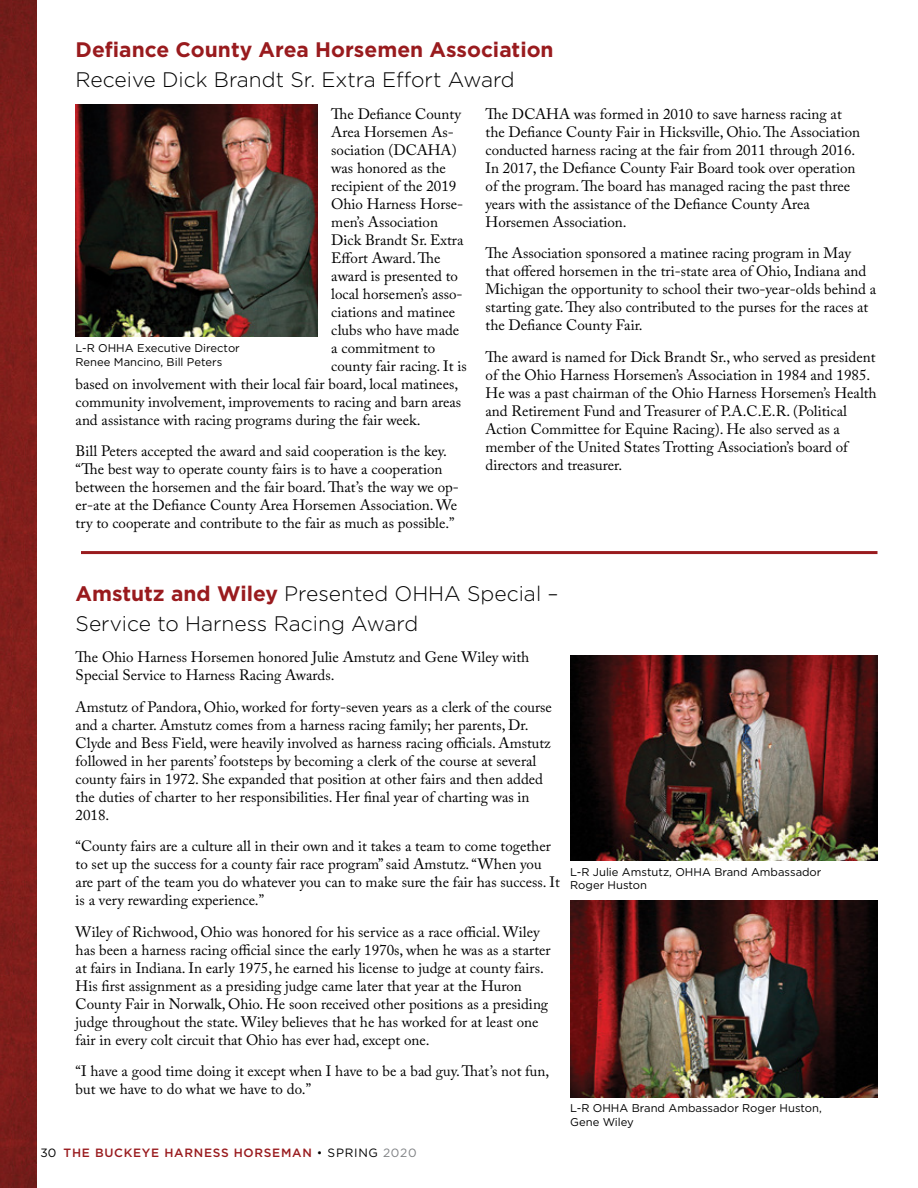
<style>
.page{position:relative;width:918px;height:1188px;background:#fff}
.page>*{position:absolute;margin:0;border:0;box-sizing:border-box;transform-origin:0 0}
.t1{font:300 21px/30px "Gotham";color:#000}
.t2{font:700 21px "Gotham";color:#991b1e}
.t3{font:15px/18px "Adobe Caslon Pro";color:#000}
.t4{font:500 12px "Gotham";letter-spacing:.06em;color:#991b1e}
.t5{font:11.25px/13.5px "Gotham";color:#000}
.s1{font-weight:700;color:#991b1e}
.s2{font-weight:400;color:#000}
.s3{font-weight:300;color:#000}
.s4{font-weight:400;color:#808285}
</style>
<div class="page">
<img style="left:0;top:0;width:36px;height:1188px">
<img style="left:76px;top:105px;width:242px;height:231px">
<img style="left:570px;top:901px;width:307px;height:196px">
<hr style="left:81px;top:551px;width:797px;height:3px;background:#991b1e">
<img style="left:570px;top:656px;width:307px;height:204px">
<h1 class="t2" style="left:76px;top:36px;width:480px">Defiance County Area Horsemen Association</h1>
<h1 class="t1" style="left:76px;top:64px;width:441px">Receive Dick Brandt Sr. Extra Effort Award</h1>
<p class="t3" style="left:331px;top:105px;width:131px">The Defiance County</p>
<p class="t3" style="left:331px;top:123px;width:124px">Area Horsemen As-</p>
<p class="t3" style="left:331px;top:141px;width:127px">sociation (DCAHA)</p>
<p class="t3" style="left:331px;top:159px;width:116px">was honored as the</p>
<p class="t3" style="left:331px;top:177px;width:127px">recipient of the 2019</p>
<p class="t3" style="left:331px;top:195px;width:133px">Ohio Harness Horse-</p>
<p class="t3" style="left:331px;top:213px;width:108px">men’s Association</p>
<p class="t3" style="left:331px;top:231px;width:134px">Dick Brandt Sr. Extra</p>
<p class="t3" style="left:331px;top:249px;width:111px">Effort Award. The</p>
<p class="t3" style="left:331px;top:267px;width:128px">award is presented to</p>
<p class="t3" style="left:331px;top:285px;width:133px">local horsemen’s asso-</p>
<p class="t3" style="left:331px;top:303px;width:125px">ciations and matinee</p>
<p class="t3" style="left:331px;top:321px;width:129px">clubs who have made</p>
<p class="t3" style="left:331px;top:339px;width:106px">a commitment to</p>
<p class="t3" style="left:331px;top:357px;width:137px">county fair racing. It is</p>
<p class="t3" style="left:76px;top:375px;width:384px">based on involvement with their local fair board, local matinees,</p>
<p class="t3" style="left:76px;top:393px;width:387px">community involvement, improvements to racing and barn areas</p>
<p class="t3" style="left:76px;top:411px;width:346px">and assistance with racing programs during the fair week.</p>
<p class="t3" style="left:76px;top:442px;width:385px">Bill Peters accepted the award and said cooperation is the key. “The best way to operate county fairs is to have a cooperation between the horsemen and the fair board. That’s the way we op&shy;er-ate at the Defiance County Area Horsemen Association. We try to cooperate and contribute to the fair as much as possible.”</p>
<p class="t3" style="left:486px;top:105px;width:376px">The DCAHA was formed in 2010 to save harness racing at the Defiance County Fair in Hicksville, Ohio. The Association conducted harness racing at the fair from 2011 through 2016.<br>In 2017, the Defiance County Fair Board took over operation of the program. The board has managed racing the past three years with the assistance of the Defiance County Area Horsemen Association.</p>
<p class="t3" style="left:486px;top:244px;width:392px">The Association sponsored a matinee racing program in May that offered horsemen in the tri-state area of Ohio, Indiana and Michigan the opportunity to school their two-year-olds behind a starting gate. They also contributed to the purses for the races at the Defiance County Fair.</p>
<p class="t3" style="left:486px;top:348px;width:393px">The award is named for Dick Brandt Sr., who served as president of the Ohio Harness Horsemen’s Association in 1984 and 1985.<br>He was a past chairman of the Ohio Harness Horsemen’s Health and Retirement Fund and Treasurer of P.A.C.E.R. (Political Action Committee for Equine Racing). He also served as a member of the United States Trotting Association’s board of directors and treasurer.</p>
<p class="t5" style="left:76px;top:341px;width:166px">L-R OHHA Executive Director<br>Renee Mancino, Bill Peters</p>
<h1 class="t1" style="left:76px;top:578px;width:485px"><span class="s1">Amstutz and Wiley</span> Presented OHHA Special –<br>Service to Harness Racing Award</h1>
<p class="t3" style="left:76px;top:648px;width:455px">The Ohio Harness Horsemen honored Julie Amstutz and Gene Wiley with<br>Special Service to Harness Racing Awards.</p>
<p class="t3" style="left:76px;top:698px;width:478px">Amstutz of Pandora, Ohio, worked for forty-seven years as a clerk of the course and a charter. Amstutz comes from a harness racing family; her parents, Dr.<br>Clyde and Bess Field, were heavily involved as harness racing officials. Amstutz followed in her parents’ footsteps by becoming a clerk of the course at several county fairs in 1972. She expanded that position at other fairs and then added the duties of charter to her responsibilities. Her final year of charting was in 2018.</p>
<p class="t3" style="left:76px;top:837px;width:486px">“County fairs are a culture all in their own and it takes a team to come together to set up the success for a county fair race program” said Amstutz. “When you are part of the team you do whatever you can to make sure the fair has success. It is a very rewarding experience.”</p>
<p class="t3" style="left:76px;top:923px;width:477px">Wiley of Richwood, Ohio was honored for his service as a race official. Wiley has been a harness racing official since the early 1970s, when he was as a starter at fairs in Indiana. In early 1975, he earned his license to judge at county fairs.<br>His first assignment as a presiding judge came later that year at the Huron County Fair in Norwalk, Ohio. He soon received other positions as a presiding judge throughout the state. Wiley believes that he has worked for at least one fair in every colt circuit that Ohio has ever had, except one.</p>
<p class="t3" style="left:76px;top:1062px;width:475px">“I have a good time doing it except when I have to be a bad guy. That’s not fun, but we have to do what we have to do.”</p>
<p class="t4" style="left:40px;top:1145px;width:378px"><span class="s2">30</span> THE BUCKEYE HARNESS HORSEMAN <span class="s3">•</span> <span class="s2">SPRING</span> <span class="s4">2020</span></p>
<p class="t5" style="left:570px;top:865px;width:253px">L-R Julie Amstutz, OHHA Brand Ambassador<br>Roger Huston</p>
<p class="t5" style="left:570px;top:1101px;width:253px">L-R OHHA Brand Ambassador Roger Huston,<br>Gene Wiley</p>
</div>
